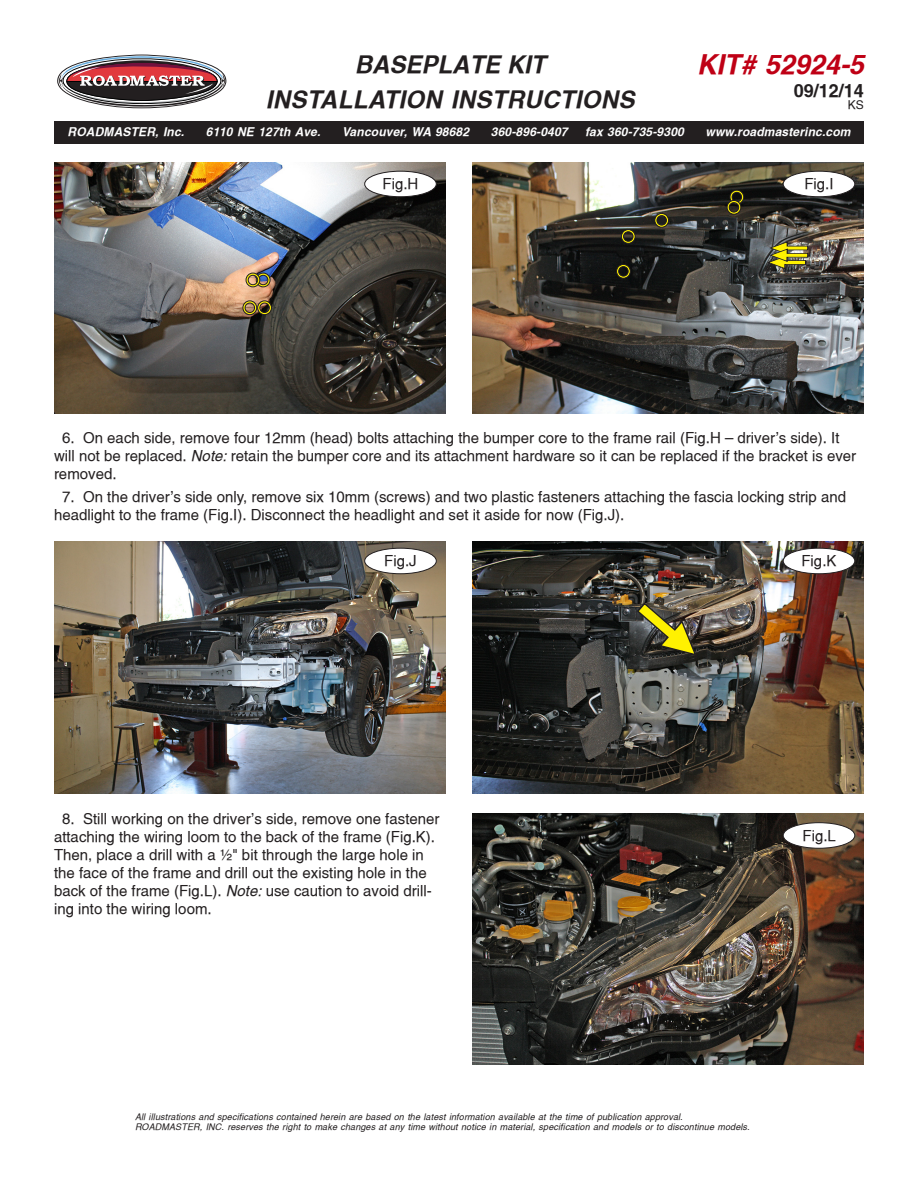
<style>
.page{position:relative;width:918px;height:1188px;background:#fff}
.page>*{position:absolute;margin:0;border:0;box-sizing:border-box;transform-origin:0 0}
.t1{font:italic 700 27px "Switzerland";color:#bf0015}
.t2{font:italic 700 24px/34.3px "Switzerland";letter-spacing:.015em;color:#231f20;text-align:center}
.t3{font:700 18px "Switzerland";color:#231f20}
.Helv_10pt{font:15px/18px "Switzerland";color:#231f20}
.t4{font:italic 700 12px "Switzerland";letter-spacing:.015em;color:#fff}
.t5{font:12px "Switzerland";color:#231f20}
.Helv_10pt-2{font:italic 9px/10.5px "Switzerland";letter-spacing:.015em;color:#231f20}
.s1{font-style:italic}
</style>
<div class="page">
<img style="left:54px;top:162px;width:392px;height:252px">
<img style="left:472px;top:162px;width:392px;height:252px">
<img style="left:54px;top:542px;width:392px;height:252px">
<img style="left:472px;top:542px;width:392px;height:251px">
<div style="left:365px;top:171px;width:71px;height:26px;background:#fff;border-radius:50%"></div>
<div style="left:364px;top:171px;width:72px;height:26px;border:1px solid #231f20;border-radius:50%"></div>
<div style="left:783px;top:171px;width:72px;height:26px;background:#fff;border-radius:50%"></div>
<div style="left:783px;top:171px;width:72px;height:26px;border:1px solid #231f20;border-radius:50%"></div>
<div style="left:365px;top:548px;width:71px;height:26px;background:#fff;border-radius:50%"></div>
<div style="left:364px;top:548px;width:72px;height:26px;border:1px solid #231f20;border-radius:50%"></div>
<div style="left:783px;top:548px;width:72px;height:26px;background:#fff;border-radius:50%"></div>
<div style="left:783px;top:548px;width:72px;height:26px;border:1px solid #231f20;border-radius:50%"></div>
<div style="left:54px;top:121px;width:810px;height:23px;background:#231f20"></div>
<svg style="left:57px;top:55px;width:170px;height:54px"></svg>
<img style="left:472px;top:813px;width:392px;height:252px">
<div style="left:783px;top:823px;width:72px;height:25px;background:#fff;border-radius:50%"></div>
<div style="left:783px;top:822px;width:72px;height:26px;border:1px solid #231f20;border-radius:50%"></div>
<div style="left:256px;top:273px;width:14px;height:14px;border:2px solid #fff101;border-radius:50%"></div>
<div style="left:256px;top:273px;width:14px;height:14px;border:1px solid #231f20;border-radius:50%"></div>
<div style="left:258px;top:275px;width:10px;height:10px;border:1px solid #231f20;border-radius:50%"></div>
<div style="left:246px;top:273px;width:14px;height:14px;border:2px solid #fff101;border-radius:50%"></div>
<div style="left:246px;top:273px;width:14px;height:14px;border:1px solid #231f20;border-radius:50%"></div>
<div style="left:248px;top:275px;width:10px;height:10px;border:1px solid #231f20;border-radius:50%"></div>
<div style="left:243px;top:301px;width:14px;height:14px;border:2px solid #fff101;border-radius:50%"></div>
<div style="left:243px;top:301px;width:14px;height:14px;border:1px solid #231f20;border-radius:50%"></div>
<div style="left:245px;top:303px;width:10px;height:10px;border:1px solid #231f20;border-radius:50%"></div>
<div style="left:258px;top:301px;width:13px;height:14px;border:2px solid #fff101;border-radius:50%"></div>
<div style="left:258px;top:301px;width:14px;height:14px;border:1px solid #231f20;border-radius:50%"></div>
<div style="left:260px;top:303px;width:9px;height:10px;border:1px solid #231f20;border-radius:50%"></div>
<div style="left:617px;top:265px;width:13px;height:13px;border:2px solid #fff101;border-radius:50%"></div>
<div style="left:616px;top:264px;width:14px;height:14px;border:1px solid #231f20;border-radius:50%"></div>
<div style="left:619px;top:266px;width:9px;height:10px;border:1px solid #231f20;border-radius:50%"></div>
<div style="left:622px;top:230px;width:13px;height:13px;border:2px solid #fff101;border-radius:50%"></div>
<div style="left:621px;top:229px;width:14px;height:15px;border:1px solid #231f20;border-radius:50%"></div>
<div style="left:623px;top:232px;width:10px;height:9px;border:1px solid #231f20;border-radius:50%"></div>
<div style="left:730px;top:190px;width:14px;height:14px;border:2px solid #fff101;border-radius:50%"></div>
<div style="left:730px;top:190px;width:14px;height:14px;border:1px solid #231f20;border-radius:50%"></div>
<div style="left:732px;top:192px;width:10px;height:10px;border:1px solid #231f20;border-radius:50%"></div>
<div style="left:655px;top:214px;width:13px;height:13px;border:2px solid #fff101;border-radius:50%"></div>
<div style="left:655px;top:213px;width:14px;height:14px;border:1px solid #231f20;border-radius:50%"></div>
<div style="left:657px;top:215px;width:10px;height:10px;border:1px solid #231f20;border-radius:50%"></div>
<div style="left:727px;top:201px;width:14px;height:13px;border:2px solid #fff101;border-radius:50%"></div>
<div style="left:727px;top:200px;width:14px;height:14px;border:1px solid #231f20;border-radius:50%"></div>
<div style="left:729px;top:202px;width:10px;height:10px;border:1px solid #231f20;border-radius:50%"></div>
<img style="left:628px;top:592px;width:81px;height:78px">
<svg style="left:767px;top:241px;width:42px;height:28px"></svg>
<p class="t2" style="left:266px;top:47px;width:370px">BASEPLATE KIT<br>INSTALLATION INSTRUCTIONS</p>
<h1 class="t1" style="left:697px;top:49px;width:169px">KIT# 52924-5</h1>
<p class="t3" style="left:794px;top:79px;width:72px">09/12/14</p>
<p class="t5" style="left:848px;top:97px;width:18px">KS</p>
<p class="t4" style="left:68px;top:125px;width:118px">ROADMASTER, Inc.</p>
<p class="t4" style="left:206px;top:125px;width:116px">6110 NE 127th Ave.</p>
<p class="t4" style="left:342px;top:125px;width:129px">Vancouver, WA 98682</p>
<p class="t4" style="left:491px;top:125px;width:78px">360-896-0407</p>
<p class="t4" style="left:585px;top:125px;width:100px">fax 360-735-9300</p>
<p class="t4" style="left:706px;top:125px;width:146px">www.roadmasterinc.com</p>
<p class="Helv_10pt" style="left:383px;top:175px;width:37px">Fig.H</p>
<p class="Helv_10pt" style="left:804px;top:175px;width:31px">Fig.I</p>
<p class="Helv_10pt" style="left:54px;top:429px;width:804px;text-indent:8px">6. On each side, remove four 12mm (head) bolts attaching the bumper core to the frame rail (Fig.H — driver's side). It will not be replaced. <span class="s1">Note:</span> retain the bumper core and its attachment hardware so it can be replaced if the bracket is ever removed.</p>
<p class="Helv_10pt" style="left:54px;top:487px;width:794px;text-indent:8px">7. On the driver's side only, remove six 10mm (screws) and two plastic fasteners attaching the fascia locking strip and headlight to the frame (Fig.I). Disconnect the headlight and set it aside for now (Fig.J).</p>
<p class="Helv_10pt" style="left:384px;top:552px;width:34px">Fig.J</p>
<p class="Helv_10pt" style="left:801px;top:552px;width:37px">Fig.K</p>
<p class="Helv_10pt" style="left:54px;top:809px;width:387px;text-indent:8px">8. Still working on the driver's side, remove one fastener attaching the wiring loom to the back of the frame (Fig.K).<br>Then, place a drill with a ½" bit through the large hole in the face of the frame and drill out the existing hole in the back of the frame (Fig.L). <span class="s1">Note:</span> use caution to avoid drill&shy;ing into the wiring loom.</p>
<p class="Helv_10pt" style="left:803px;top:826px;width:35px">Fig.L</p>
<p class="Helv_10pt-2" style="left:135px;top:1111px;width:616px">All illustrations and specifications contained herein are based on the latest information available at the time of publication approval.<br>ROADMASTER, INC. reserves the right to make changes at any time without notice in material, specification and models or to discontinue models.</p>
</div>
